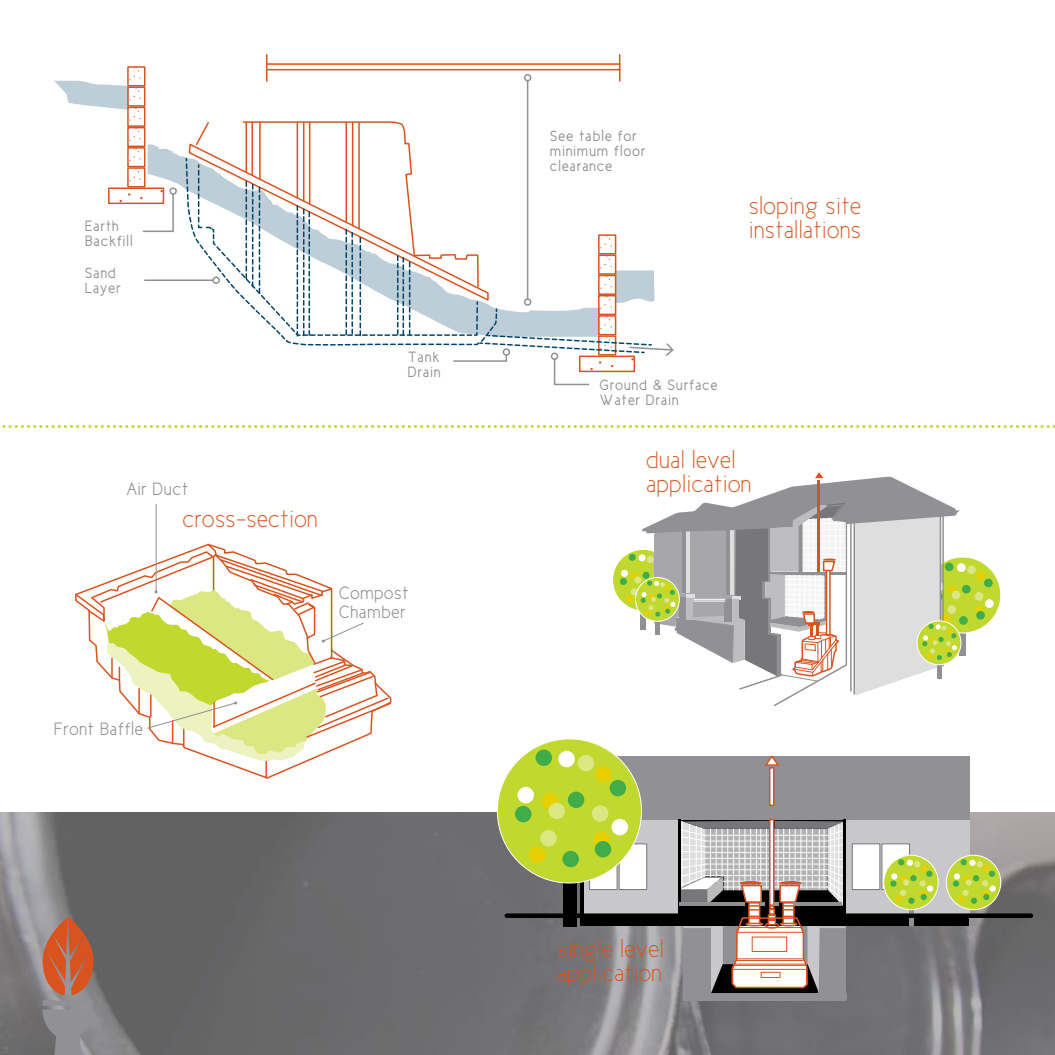
<style>
.page{position:relative;width:1055px;height:1055px;background:#fff}
.page>*{position:absolute;margin:0;border:0;box-sizing:border-box;transform-origin:0 0}
.t1{font:24px/24px "New Cicle Fina";letter-spacing:.02em;color:#d9531e}
.t2{font:18px/19.5px "New Cicle Semi";letter-spacing:.04em;color:#919195}
.t3{font:15px/15px "New Cicle Gordita";letter-spacing:.07em;color:#919195}
</style>
<div class="page">
<img style="left:0;top:812px;width:1054px;height:242px">
<svg style="left:43px;top:916px;width:51px;height:138px;background:#a57767"></svg>
<div style="left:127px;top:66px;width:18px;height:20px;border:2px solid #d9531e"></div>
<hr style="left:267px;top:69px;width:353px;height:1px;background:#d9531e">
<hr style="left:267px;top:63px;width:353px;height:2px;background:#d9531e">
<hr style="left:527px;top:81px;width:1px;height:218px;background:#919195">
<div style="left:524px;top:74px;width:7px;height:7px;border:2px solid #919195;border-radius:50%"></div>
<svg style="left:54px;top:67px;width:121px;height:165px"></svg>
<div style="left:169px;top:187px;width:8px;height:8px;border:2px solid #919195;border-radius:50%"></div>
<hr style="left:145px;top:279px;width:68px;height:2px;background:#919195">
<svg style="left:266px;top:55px;width:1px;height:26px"></svg>
<svg style="left:619px;top:55px;width:1px;height:26px"></svg>
<svg style="left:185px;top:121px;width:489px;height:265px"></svg>
<hr style="left:156px;top:504px;width:1px;height:88px;background:#919195">
<svg style="left:75px;top:542px;width:317px;height:236px"></svg>
<svg style="left:612px;top:549px;width:62px;height:62px"></svg>
<div style="left:621px;top:570px;width:7px;height:7px;background:#fff;border-radius:50%"></div>
<div style="left:631px;top:572px;width:7px;height:7px;background:#e8cf00;border-radius:50%"></div>
<div style="left:626px;top:595px;width:7px;height:7px;background:#e8cf00;border-radius:50%"></div>
<div style="left:620px;top:578px;width:7px;height:7px;background:#41ad49;border-radius:50%"></div>
<div style="left:628px;top:553px;width:7px;height:8px;background:#41ad49;border-radius:50%"></div>
<div style="left:634px;top:576px;width:7px;height:7px;background:#dae782;border-radius:50%"></div>
<svg style="left:630px;top:588px;width:8px;height:7px"></svg>
<svg style="left:959px;top:633px;width:7px;height:23px"></svg>
<div style="left:924px;top:557px;width:76px;height:76px;background:#c1d82f;border-radius:50%"></div>
<div style="left:956px;top:563px;width:9px;height:9px;background:#fff;border-radius:50%"></div>
<div style="left:985px;top:599px;width:8px;height:9px;background:#fff;border-radius:50%"></div>
<div style="left:975px;top:606px;width:9px;height:8px;background:#e8cf00;border-radius:50%"></div>
<div style="left:976px;top:571px;width:9px;height:9px;background:#e8cf00;border-radius:50%"></div>
<div style="left:959px;top:616px;width:8px;height:9px;background:#41ad49;border-radius:50%"></div>
<div style="left:976px;top:611px;width:8px;height:8px;background:#41ad49;border-radius:50%"></div>
<div style="left:961px;top:585px;width:9px;height:8px;background:#41ad49;border-radius:50%"></div>
<div style="left:984px;top:578px;width:8px;height:9px;background:#41ad49;border-radius:50%"></div>
<div style="left:974px;top:592px;width:9px;height:8px;background:#dae782;border-radius:50%"></div>
<div style="left:967px;top:565px;width:8px;height:9px;background:#dae782;border-radius:50%"></div>
<svg style="left:635px;top:577px;width:44px;height:44px"></svg>
<div style="left:635px;top:577px;width:44px;height:44px;border:1px solid #fff;border-radius:50%"></div>
<svg style="left:640px;top:472px;width:319px;height:234px"></svg>
<hr style="left:817px;top:480px;width:3px;height:91px;background:#d9531e">
<svg style="left:2px;top:425px;width:1053px;height:3px"></svg>
<div style="left:682px;top:928px;width:28px;height:72px;background:#919195"></div>
<div style="left:704px;top:993px;width:142px;height:7px;background:#919195"></div>
<div style="left:580px;top:835px;width:389px;height:91px;background:#000"></div>
<div style="left:584px;top:813px;width:93px;height:102px;background:#c8c8ca"></div>
<div style="left:846px;top:813px;width:123px;height:102px;background:#c8c8ca"></div>
<div style="left:589px;top:843px;width:28px;height:46px;background:#fff"></div>
<div style="left:852px;top:843px;width:28px;height:46px;background:#fff;border:1px solid #77777a"></div>
<div style="left:618px;top:843px;width:29px;height:46px;background:#fff;border:1px solid #77777a"></div>
<div style="left:881px;top:843px;width:28px;height:46px;background:#fff;border:1px solid #77777a"></div>
<div style="left:584px;top:756px;width:386px;height:63px;background:#919195"></div>
<svg style="left:769px;top:767px;width:5px;height:39px"></svg>
<svg style="left:765px;top:755px;width:14px;height:11px"></svg>
<hr style="left:843px;top:819px;width:3px;height:86px;background:#000">
<hr style="left:677px;top:819px;width:3px;height:86px;background:#000">
<div style="left:563px;top:879px;width:13px;height:47px;background:#000"></div>
<div style="left:497px;top:739px;width:144px;height:144px;background:#c1d82f;border-radius:50%"></div>
<div style="left:517px;top:786px;width:17px;height:17px;background:#fff;border-radius:50%"></div>
<div style="left:558px;top:750px;width:17px;height:17px;background:#fff;border-radius:50%"></div>
<div style="left:611px;top:818px;width:17px;height:17px;background:#fff;border-radius:50%"></div>
<div style="left:593px;top:831px;width:16px;height:17px;background:#e8cf00;border-radius:50%"></div>
<div style="left:541px;top:792px;width:17px;height:17px;background:#e8cf00;border-radius:50%"></div>
<div style="left:595px;top:766px;width:16px;height:16px;background:#e8cf00;border-radius:50%"></div>
<div style="left:529px;top:846px;width:16px;height:16px;background:#e8cf00;border-radius:50%"></div>
<div style="left:562px;top:850px;width:17px;height:17px;background:#41ad49;border-radius:50%"></div>
<div style="left:515px;top:805px;width:16px;height:17px;background:#41ad49;border-radius:50%"></div>
<div style="left:594px;top:841px;width:17px;height:16px;background:#41ad49;border-radius:50%"></div>
<div style="left:535px;top:749px;width:17px;height:17px;background:#41ad49;border-radius:50%"></div>
<div style="left:568px;top:791px;width:16px;height:17px;background:#41ad49;border-radius:50%"></div>
<div style="left:609px;top:780px;width:17px;height:16px;background:#41ad49;border-radius:50%"></div>
<div style="left:592px;top:805px;width:16px;height:16px;background:#dae782;border-radius:50%"></div>
<div style="left:548px;top:802px;width:17px;height:17px;background:#dae782;border-radius:50%"></div>
<div style="left:577px;top:755px;width:17px;height:16px;background:#dae782;border-radius:50%"></div>
<div style="left:540px;top:830px;width:17px;height:16px;background:#dae782;border-radius:50%"></div>
<svg style="left:971px;top:909px;width:5px;height:17px"></svg>
<div style="left:946px;top:855px;width:54px;height:54px;background:#c1d82f;border-radius:50%"></div>
<div style="left:946px;top:855px;width:54px;height:54px;border:1px solid #fff;border-radius:50%"></div>
<div style="left:953px;top:873px;width:7px;height:6px;background:#fff;border-radius:50%"></div>
<div style="left:962px;top:875px;width:7px;height:6px;background:#e8cf00;border-radius:50%"></div>
<svg style="left:958px;top:896px;width:6px;height:6px"></svg>
<div style="left:970px;top:897px;width:7px;height:6px;background:#41ad49;border-radius:50%"></div>
<div style="left:952px;top:880px;width:7px;height:6px;background:#41ad49;border-radius:50%"></div>
<div style="left:983px;top:893px;width:6px;height:7px;background:#41ad49;border-radius:50%"></div>
<div style="left:972px;top:875px;width:7px;height:6px;background:#41ad49;border-radius:50%"></div>
<svg style="left:988px;top:870px;width:7px;height:7px"></svg>
<svg style="left:982px;top:880px;width:13px;height:16px"></svg>
<svg style="left:965px;top:879px;width:6px;height:6px"></svg>
<svg style="left:960px;top:859px;width:29px;height:12px"></svg>
<div style="left:962px;top:889px;width:6px;height:7px;background:#dae782;border-radius:50%"></div>
<svg style="left:908px;top:909px;width:5px;height:17px"></svg>
<div style="left:883px;top:855px;width:55px;height:54px;background:#c1d82f;border-radius:50%"></div>
<div style="left:883px;top:855px;width:55px;height:54px;border:1px solid #fff;border-radius:50%"></div>
<svg style="left:906px;top:859px;width:7px;height:6px"></svg>
<div style="left:920px;top:865px;width:7px;height:6px;background:#e8cf00;border-radius:50%"></div>
<svg style="left:898px;top:859px;width:6px;height:6px"></svg>
<div style="left:926px;top:870px;width:6px;height:7px;background:#41ad49;border-radius:50%"></div>
<svg style="left:890px;top:873px;width:43px;height:30px"></svg>
<svg style="left:914px;top:861px;width:6px;height:6px"></svg>
<div style="left:899px;top:889px;width:7px;height:7px;background:#dae782;border-radius:50%"></div>
<svg style="left:678px;top:820px;width:170px;height:174px"></svg>
<div style="left:506px;top:913px;width:227px;height:5px;background:#000"></div>
<div style="left:804px;top:913px;width:227px;height:5px;background:#000"></div>
<p class="t3" style="left:85px;top:218px;width:49px">Earth<br>Backfill</p>
<p class="t3" style="left:85px;top:265px;width:37px">Sand<br>Layer</p>
<p class="t3" style="left:408px;top:349px;width:34px">Tank<br>Drain</p>
<p class="t2" style="left:126px;top:479px;width:63px">Air Duct</p>
<h1 class="t1" style="left:183px;top:507px;width:136px">cross-section</h1>
<p class="t2" style="left:339px;top:583px;width:71px">Compost<br>Chamber</p>
<p class="t2" style="left:54px;top:719px;width:91px">Front Baffle</p>
<p class="t3" style="left:550px;top:128px;width:97px">See table for minimum floor clearance</p>
<h1 class="t1" style="left:748px;top:194px;width:114px">sloping site installations</h1>
<p class="t3" style="left:600px;top:378px;width:119px">Ground &amp; Surface<br>Water Drain</p>
<h1 class="t1" style="left:646px;top:447px;width:106px">dual level application</h1>
<h1 class="t1" style="left:557px;top:937px;width:108px">single level application</h1>
</div>
